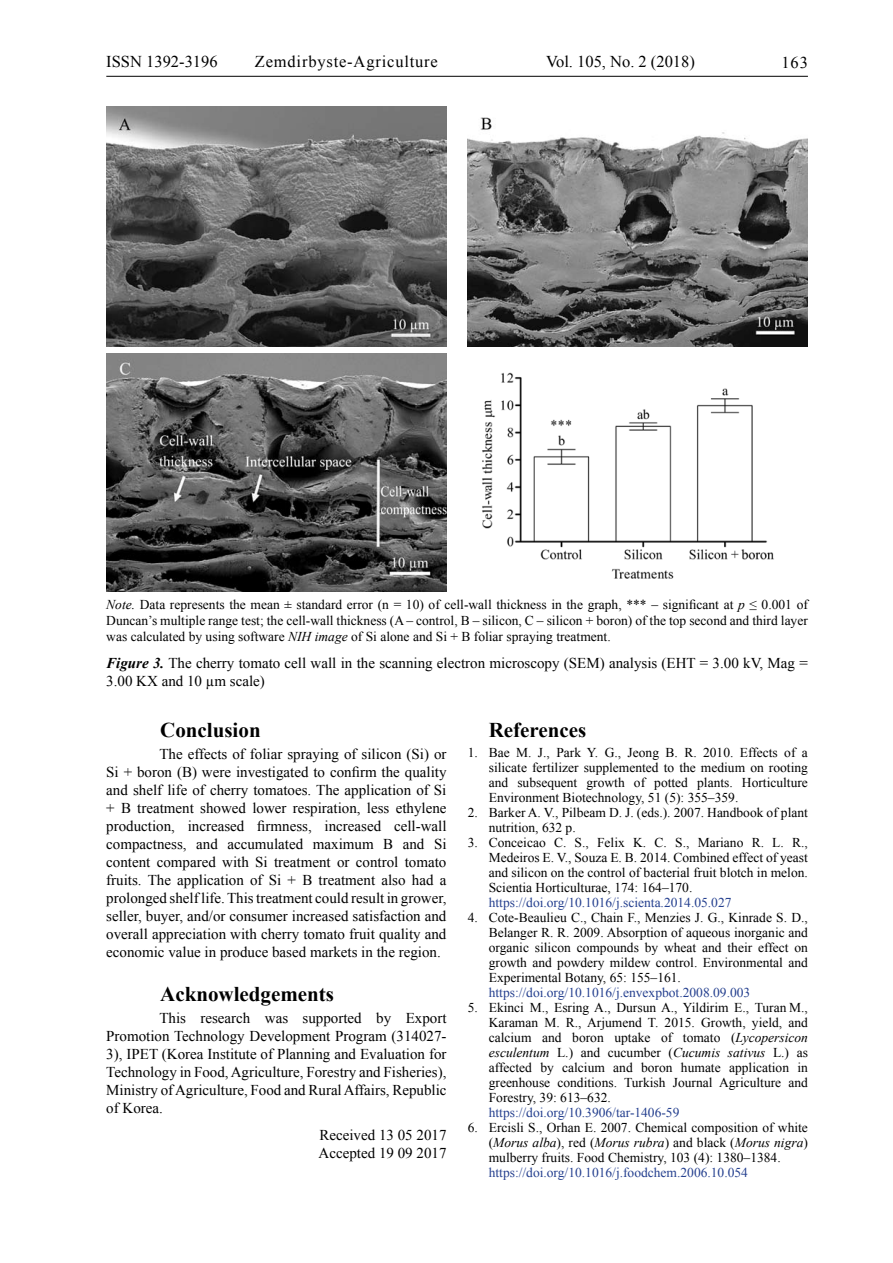
<style>
.page{position:relative;width:893px;height:1263px;background:#fff}
.page>*{position:absolute;margin:0;border:0;box-sizing:border-box;transform-origin:0 0}
.t1{font:700 21px "Times New Roman";color:#000}
.t2{font:16.5px "Times New Roman";color:#000}
.t3{font:16.5px "Times New Roman";letter-spacing:.05em;color:#000}
.t4{font:15px/18px "Times New Roman";color:#000}
.t5{font:13.5px/15px "Times New Roman";color:#000;text-align:justify}
.t6{font:13.5px "Times New Roman";color:#25408f}
.s1{font-style:italic}
.s2{font-weight:700;font-style:italic}
</style>
<div class="page">
<hr style="left:106px;top:76px;width:702px;height:1px;background:#000">
<img style="left:106px;top:106px;width:340px;height:240px">
<img style="left:106px;top:353px;width:341px;height:238px">
<img style="left:468px;top:117px;width:340px;height:229px">
<img style="left:482px;top:372px;width:292px;height:207px">
<p class="t2" style="left:106px;top:51px;width:113px">ISSN 1392-3196</p>
<p class="t3" style="left:255px;top:51px;width:185px">Zemdirbyste-Agriculture</p>
<p class="t2" style="left:546px;top:51px;width:150px">Vol. 105, No. 2 (2018)</p>
<p class="t3" style="left:781px;top:52px;width:28px">163</p>
<p class="t5" style="left:106px;top:596px;width:703px;line-height:16.2px"><span class="s1">Note.</span> Data represents the mean ± standard error (n = 10) of cell-wall thickness in the graph, *** – significant at <span class="s1">p</span> ≤ 0.001 of Duncan’s multiple range test; the cell-wall thickness (A – control, B – silicon, C – silicon + boron) of the top second and third layer was calculated by using software <span class="s1">NIH image</span> of Si alone and Si + B foliar spraying treatment.</p>
<p class="t4" style="left:106px;top:654px;width:703px"><span class="s2">Figure 3.</span> The cherry tomato cell wall in the scanning electron microscopy (SEM) analysis (EHT = 3.00 kV, Mag =<br>3.00 KX and 10 µm scale)</p>
<h1 class="t1" style="left:160px;top:715px;width:102px">Conclusion</h1>
<p class="t4" style="left:106px;top:745px;width:342px;text-align:justify;text-indent:53px">The effects of foliar spraying of silicon (Si) or Si + boron (B) were investigated to confirm the quality and shelf life of cherry tomatoes. The application of Si + B treatment showed lower respiration, less ethylene production, increased firmness, increased cell-wall compactness, and accumulated maximum B and Si content compared with Si treatment or control tomato fruits. The application of Si + B treatment also had a prolonged shelf life. This treatment could result in grower, seller, buyer, and/or consumer increased satisfaction and overall appreciation with cherry tomato fruit quality and economic value in produce based markets in the region.</p>
<h1 class="t1" style="left:160px;top:979px;width:175px">Acknowledgements</h1>
<p class="t4" style="left:106px;top:1009px;width:342px;text-align:justify;text-indent:53px">This research was supported by Export Promotion Technology Development Program (314027- 3), IPET (Korea Institute of Planning and Evaluation for Technology in Food, Agriculture, Forestry and Fisheries), Ministry of Agriculture, Food and Rural Affairs, Republic of Korea.</p>
<p class="t4" style="left:319px;top:1126px;width:129px">Received 13 05 2017<br>Accepted 19 09 2017</p>
<h1 class="t1" style="left:489px;top:715px;width:99px">References</h1>
<p class="t5" style="left:489px;top:744px;width:321px;text-indent:-21px">1. Bae M. J., Park Y. G., Jeong B. R. 2010. Effects of a silicate fertilizer supplemented to the medium on rooting and subsequent growth of potted plants. Horticulture Environment Biotechnology, 51 (5): 355–359.</p>
<p class="t5" style="left:489px;top:804px;width:321px;text-indent:-21px">2. Barker A. V., Pilbeam D. J. (eds.). 2007. Handbook of plant nutrition, 632 p.</p>
<p class="t5" style="left:489px;top:834px;width:321px;text-indent:-21px">3. Conceicao C. S., Felix K. C. S., Mariano R. L. R., Medeiros E. V., Souza E. B. 2014. Combined effect of yeast and silicon on the control of bacterial fruit blotch in melon.<br>Scientia Horticulturae, 174: 164–170.</p>
<p class="t6" style="left:489px;top:893px;width:244px">https://doi.org/10.1016/j.scienta.2014.05.027</p>
<p class="t5" style="left:489px;top:909px;width:321px;text-indent:-21px">4. Cote-Beaulieu C., Chain F., Menzies J. G., Kinrade S. D., Belanger R. R. 2009. Absorption of aqueous inorganic and organic silicon compounds by wheat and their effect on growth and powdery mildew control. Environmental and Experimental Botany, 65: 155–161.</p>
<p class="t6" style="left:489px;top:983px;width:263px">https://doi.org/10.1016/j.envexpbot.2008.09.003</p>
<p class="t5" style="left:489px;top:999px;width:321px;text-indent:-21px">5. Ekinci M., Esring A., Dursun A., Yildirim E., Turan M., Karaman M. R., Arjumend T. 2015. Growth, yield, and calcium and boron uptake of tomato (<span class="s1">Lycopersicon esculentum</span> L.) and cucumber (<span class="s1">Cucumis sativus</span> L.) as affected by calcium and boron humate application in greenhouse conditions. Turkish Journal Agriculture and Forestry, 39: 613–632.</p>
<p class="t6" style="left:489px;top:1103px;width:192px">https://doi.org/10.3906/tar-1406-59</p>
<p class="t5" style="left:489px;top:1119px;width:321px;text-indent:-21px">6. Ercisli S., Orhan E. 2007. Chemical composition of white (<span class="s1">Morus alba</span>), red (<span class="s1">Morus rubra</span>) and black (<span class="s1">Morus nigra</span>) mulberry fruits. Food Chemistry, 103 (4): 1380–1384.</p>
<p class="t6" style="left:489px;top:1163px;width:261px">https://doi.org/10.1016/j.foodchem.2006.10.054</p>
</div>
